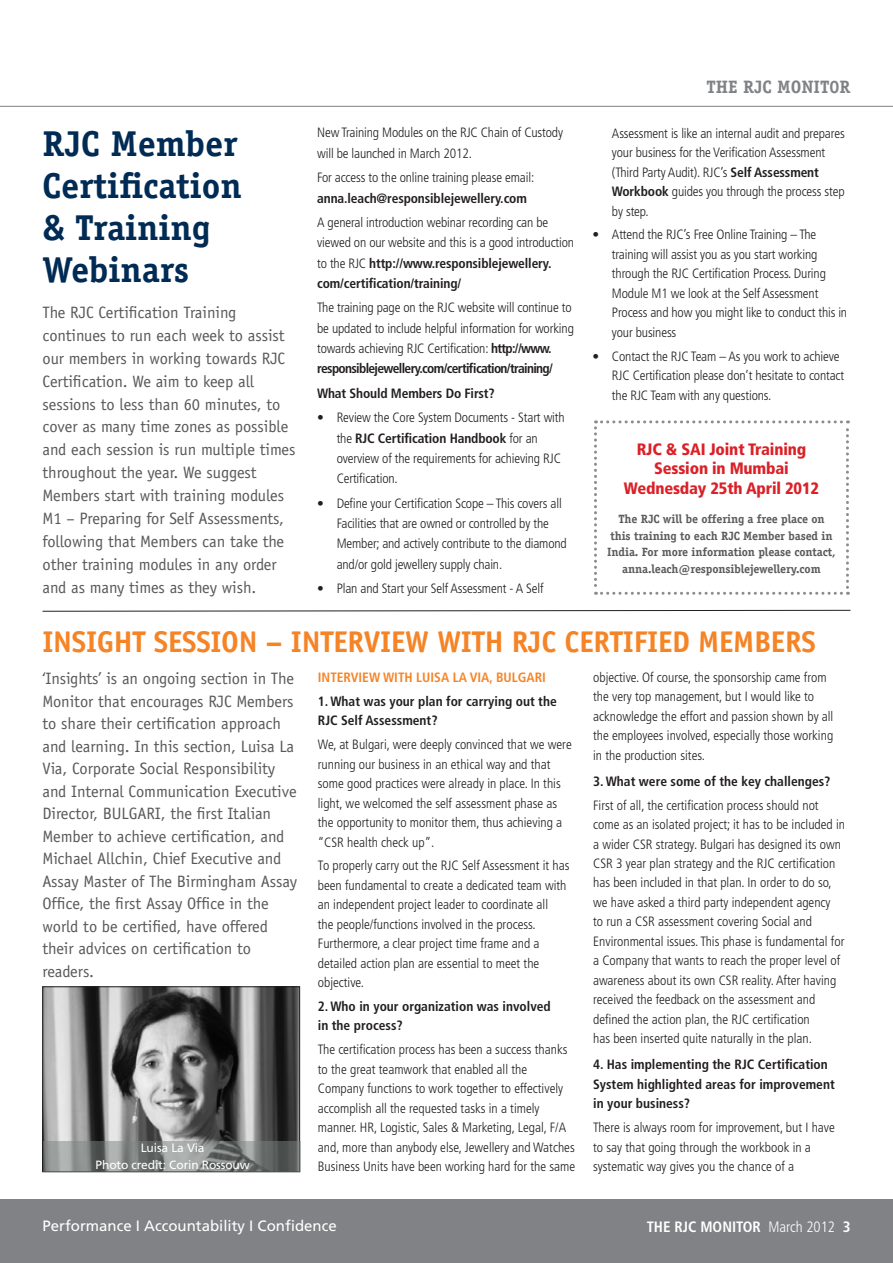
<style>
.page{position:relative;width:893px;height:1263px;background:#fff}
.page>*{position:absolute;margin:0;border:0;box-sizing:border-box;transform-origin:0 0}
.t1{font:700 36px/42px "Officina Serif";color:#002b54}
.t2{font:700 30px "Officina Sans";letter-spacing:-.01em;color:#f58426}
.t3{font:700 18px "Officina Serif";color:#808285}
.t4{font:16.5px/22.5px "Officina Sans";letter-spacing:-.005em;color:#58595b}
.t5{font:900 condensed 16.5px/19.5px "Frutiger";letter-spacing:-.01em;color:#da2128;text-align:center}
.t6{font:15px "Frutiger";color:#fff}
.t7{font:700 condensed 15px "Frutiger";color:#fff}
.t8{font:300 condensed 13.5px/19.5px "Frutiger";color:#231f20}
.t9{font:700 condensed 13.5px/19.5px "Frutiger";color:#231f20}
.t10{font:700 condensed 13.5px "Frutiger";color:#f58426}
.t11{font:700 12px/16.5px "Officina Serif";letter-spacing:-.01em;color:#5a5b5d;text-align:center}
.t12{font:12px/16.2px "Frutiger";letter-spacing:-.01em;color:#fff;text-align:center}
.s1{font-weight:700}
.s2{font-weight:300}
</style>
<div class="page">
<div style="left:0;top:1199px;width:893px;height:64px;background:#808285"></div>
<hr style="left:0;top:106px;width:893px;height:1px;background:#808285">
<img style="left:45px;top:988px;width:253px;height:153px">
<div style="left:43px;top:986px;width:257px;height:186px;border:1px solid #231f20"></div>
<svg style="left:594px;top:420px;width:255px;height:175px"></svg>
<svg style="left:43px;top:1141px;width:257px;height:31px;background:#7d8281"></svg>
<svg style="left:42px;top:609px;width:809px;height:3px"></svg>
<h1 class="t1" style="left:43px;top:122px;width:201px">RJC Member<br>Certification &amp; Training<br>Webinars</h1>
<p class="t4" style="left:43px;top:301px;width:255px;line-height:23px">The RJC Certification Training continues to run each week to assist our members in working towards RJC Certification. We aim to keep all sessions to less than 60 minutes, to cover as many time zones as possible and each session is run multiple times throughout the year. We suggest Members start with training modules M1 – Preparing for Self Assessments, following that Members can take the other training modules in any order and as many times as they wish.</p>
<p class="t8" style="left:317px;top:123px;width:247px;line-height:20.2px">New Training Modules on the RJC Chain of Custody will be launched in March 2012.</p>
<p class="t8" style="left:317px;top:168px;width:219px">For access to the online training please email:</p>
<p class="t9" style="left:317px;top:188px;width:211px">anna.leach@responsiblejewellery.com</p>
<p class="t8" style="left:317px;top:212px;width:259px;line-height:20.2px">A general introduction webinar recording can be viewed on our website and this is a good introduction to the RJC <span class="s1">http://www.responsiblejewellery. com/certification/training/</span></p>
<p class="t8" style="left:317px;top:298px;width:258px;line-height:20.2px">The training page on the RJC website will continue to be updated to include helpful information for working towards achieving RJC Certification: <span class="s1">http://www. responsiblejewellery.com/certification/training/</span></p>
<p class="t9" style="left:317px;top:383px;width:179px">What Should Members Do First?</p>
<p class="t8" style="left:337px;top:408px;width:230px;line-height:20.2px;text-indent:-19px">• Review the Core System Documents - Start with the <span class="s1">RJC Certification Handbook</span> for an overview of the requirements for achieving RJC Certification.</p>
<p class="t8" style="left:337px;top:493px;width:232px;line-height:20.2px;text-indent:-19px">• Define your Certification Scope – This covers all Facilities that are owned or controlled by the Member; and actively contribute to the diamond and/or gold jewellery supply chain.</p>
<p class="t8" style="left:317px;top:579px;width:228px">• Plan and Start your Self Assessment - A Self</p>
<h3 class="t3" style="left:706px;top:75px;width:146px">The RJC Monit0R</h3>
<p class="t8" style="left:612px;top:123px;width:234px">Assessment is like an internal audit and prepares your business for the Verification Assessment (Third Party Audit). RJC’s <span class="s1">Self Assessment Workbook</span> guides you through the process step by step.</p>
<p class="t8" style="left:612px;top:225px;width:237px;text-indent:-19px">• Attend the RJC’s Free Online Training – The training will assist you as you start working through the RJC Certification Process. During Module M1 we look at the Self Assessment Process and how you might like to conduct this in your business</p>
<p class="t8" style="left:612px;top:346px;width:234px;text-indent:-19px">• Contact the RJC Team – As you work to achieve<br>RJC Certification please don’t hesitate to contact the RJC Team with any questions.</p>
<p class="t5" style="left:624px;top:439px;width:197px">RJC &amp; SAI Joint Training<br>Session in Mumbai<br>Wednesday 25th April 2012</p>
<p class="t11" style="left:607px;top:511px;width:230px">The RJC will be offering a free place on this training to each RJC Member based in India. For more information please contact, anna.leach@responsiblejewellery.com</p>
<h2 class="t2" style="left:43px;top:623px;width:775px">INSIGHT SESSION – INTERVIEW WITH RJC CERTIFIED MEMBERS</h2>
<p class="t4" style="left:43px;top:667px;width:256px">‘Insights’ is an ongoing section in The Monitor that encourages RJC Members to share their certification approach and learning. In this section, Luisa La Via, Corporate Social Responsibility and Internal Communication Executive Director, BULGARI, the first Italian Member to achieve certification, and Michael Allchin, Chief Executive and Assay Master of The Birmingham Assay Office, the first Assay Office in the world to be certified, have offered their advices on certification to readers.</p>
<p class="t10" style="left:318px;top:669px;width:49px">INTERVIEW</p>
<p class="t10" style="left:383px;top:669px;width:9px">WITH</p>
<p class="t10" style="left:416px;top:669px;width:7px">LUIS</p>
<p class="t10" style="left:441px;top:669px;width:100px">A LA VIA, BULGARI</p>
<p class="t9" style="left:318px;top:691px;width:240px">1. What was your plan for carrying out the<br>RJC Self Assessment?</p>
<p class="t8" style="left:318px;top:735px;width:255px">We, at Bulgari, were deeply convinced that we were running our business in an ethical way and that some good practices were already in place. In this light, we welcomed the self assessment phase as the opportunity to monitor them, thus achieving a “CSR health check up”.</p>
<p class="t8" style="left:318px;top:856px;width:253px">To properly carry out the RJC Self Assessment it has been fundamental to create a dedicated team with an independent project leader to coordinate all<br>the people/functions involved in the process.<br>Furthermore, a clear project time frame and a detailed action plan are essential to meet the objective.</p>
<p class="t9" style="left:318px;top:996px;width:235px">2. Who in your organization was involved in the process?</p>
<p class="t8" style="left:318px;top:1040px;width:259px">The certification process has been a success thanks to the great teamwork that enabled all the Company functions to work together to effectively accomplish all the requested tasks in a timely manner. HR, Logistic, Sales &amp; Marketing, Legal, F/A and, more than anybody else, Jewellery and Watches Business Units have been working hard for the same</p>
<p class="t12" style="left:96px;top:1140px;width:156px">Luisa La Via<br>Photo credit: Corin Rossouw</p>
<p class="t6" style="left:43px;top:1217px;width:296px">Performance I Accountability I Confidence</p>
<p class="t8" style="left:593px;top:668px;width:242px">objective. Of course, the sponsorship came from the very top management, but I would like to acknowledge the effort and passion shown by all the employees involved, especially those working in the production sites.</p>
<p class="t9" style="left:593px;top:771px;width:239px">3. What were some of the key challenges?</p>
<p class="t8" style="left:593px;top:795px;width:253px">First of all, the certification process should not come as an isolated project; it has to be included in a wider CSR strategy. Bulgari has designed its own CSR 3 year plan strategy and the RJC certification has been included in that plan. In order to do so, we have asked a third party independent agency<br>to run a CSR assessment covering Social and Environmental issues. This phase is fundamental for a Company that wants to reach the proper level of awareness about its own CSR reality. After having received the feedback on the assessment and defined the action plan, the RJC certification<br>has been inserted quite naturally in the plan.</p>
<p class="t9" style="left:593px;top:1055px;width:243px">4. Has implementing the RJC Certification<br>System highlighted areas for improvement in your business?</p>
<p class="t8" style="left:593px;top:1118px;width:243px">There is always room for improvement, but I have to say that going through the workbook in a systematic way gives you the chance of a</p>
<p class="t7" style="left:647px;top:1217px;width:205px">The RJC MonitOR <span class="s2">March 2012</span> 3</p>
</div>
